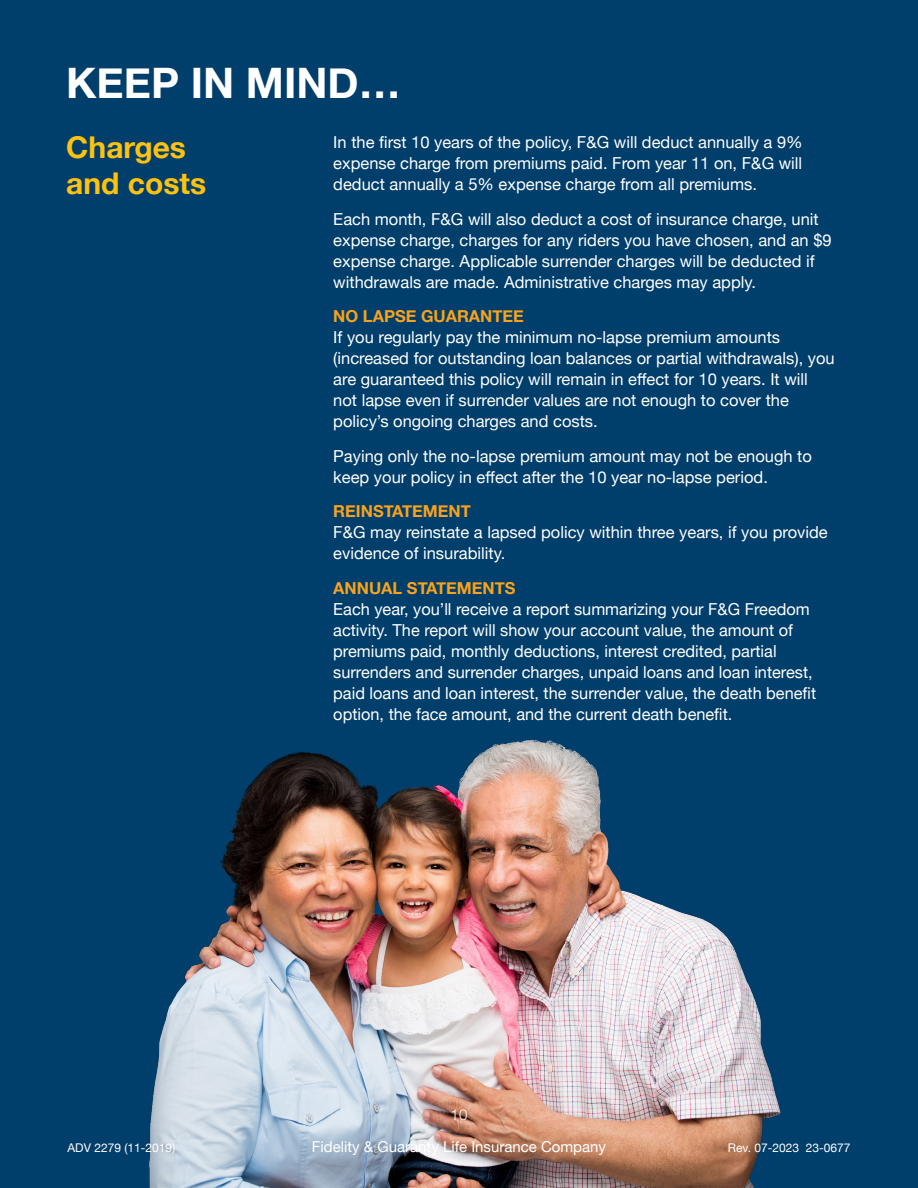
<style>
.page{position:relative;width:918px;height:1188px;background:#fff}
.page>*{position:absolute;margin:0;border:0;box-sizing:border-box;transform-origin:0 0}
.t1{font:700 42px "Helvetica Neue";color:#fff}
.t2{font:700 30px/36px "Helvetica Neue";color:#ffc20e}
.t3{font:16.5px/21px "Helvetica Neue";color:#fff}
.t4{font:700 16.5px "Helvetica Neue";color:#faa21b}
.t5{font:15px "Helvetica Neue";color:#fff}
.t6{font:300 15px "Helvetica Neue";color:#fff}
.t7{font:12px "Helvetica Neue";color:#fff}
</style>
<div class="page">
<div style="left:0;top:0;width:917px;height:1188px;background:#003e6b"></div>
<img style="left:149px;top:739px;width:632px;height:449px">
<h1 class="t1" style="left:66px;top:50px;width:336px">KEEP IN MIND…</h1>
<h2 class="t2" style="left:66px;top:130px;width:142px">Charges and costs</h2>
<p class="t3" style="left:333px;top:133px;width:471px;text-align:justify">In the first 10 years of the policy, F&amp;G will deduct annually a 9% expense charge from premiums paid. From year 11 on, F&amp;G will deduct annually a 5% expense charge from all premiums.</p>
<p class="t3" style="left:333px;top:209px;width:500px">Each month, F&amp;G will also deduct a cost of insurance charge, unit expense charge, charges for any riders you have chosen, and an $9 expense charge. Applicable surrender charges will be deducted if withdrawals are made. Administrative charges may apply.</p>
<p class="t4" style="left:333px;top:303px;width:192px">NO LAPSE GUARANTEE</p>
<p class="t3" style="left:333px;top:328px;width:503px">If you regularly pay the minimum no-lapse premium amounts (increased for outstanding loan balances or partial withdrawals), you are guaranteed this policy will remain in effect for 10 years. It will not lapse even if surrender values are not enough to cover the policy’s ongoing charges and costs.</p>
<p class="t3" style="left:333px;top:446px;width:480px">Paying only the no-lapse premium amount may not be enough to keep your policy in effect after the 10 year no-lapse period.</p>
<p class="t4" style="left:333px;top:498px;width:139px">REINSTATEMENT</p>
<p class="t3" style="left:333px;top:523px;width:496px">F&amp;G may reinstate a lapsed policy within three years, if you provide evidence of insurability.</p>
<p class="t4" style="left:333px;top:575px;width:184px">ANNUAL STATEMENTS</p>
<p class="t3" style="left:333px;top:599px;width:484px">Each year, you’ll receive a report summarizing your F&amp;G Freedom activity. The report will show your account value, the amount of premiums paid, monthly deductions, interest credited, partial surrenders and surrender charges, unpaid loans and loan interest, paid loans and loan interest, the surrender value, the death benefit option, the face amount, and the current death benefit.</p>
<p class="t6" style="left:451px;top:1103px;width:18px">10</p>
<p class="t7" style="left:68px;top:1139px;width:109px">ADV 2279 (11-2019)</p>
<p class="t5" style="left:312px;top:1135px;width:296px">Fidelity &amp; Guaranty Life Insurance Company</p>
<p class="t7" style="left:728px;top:1139px;width:124px">Rev. 07-2023 23-0677</p>
</div>
